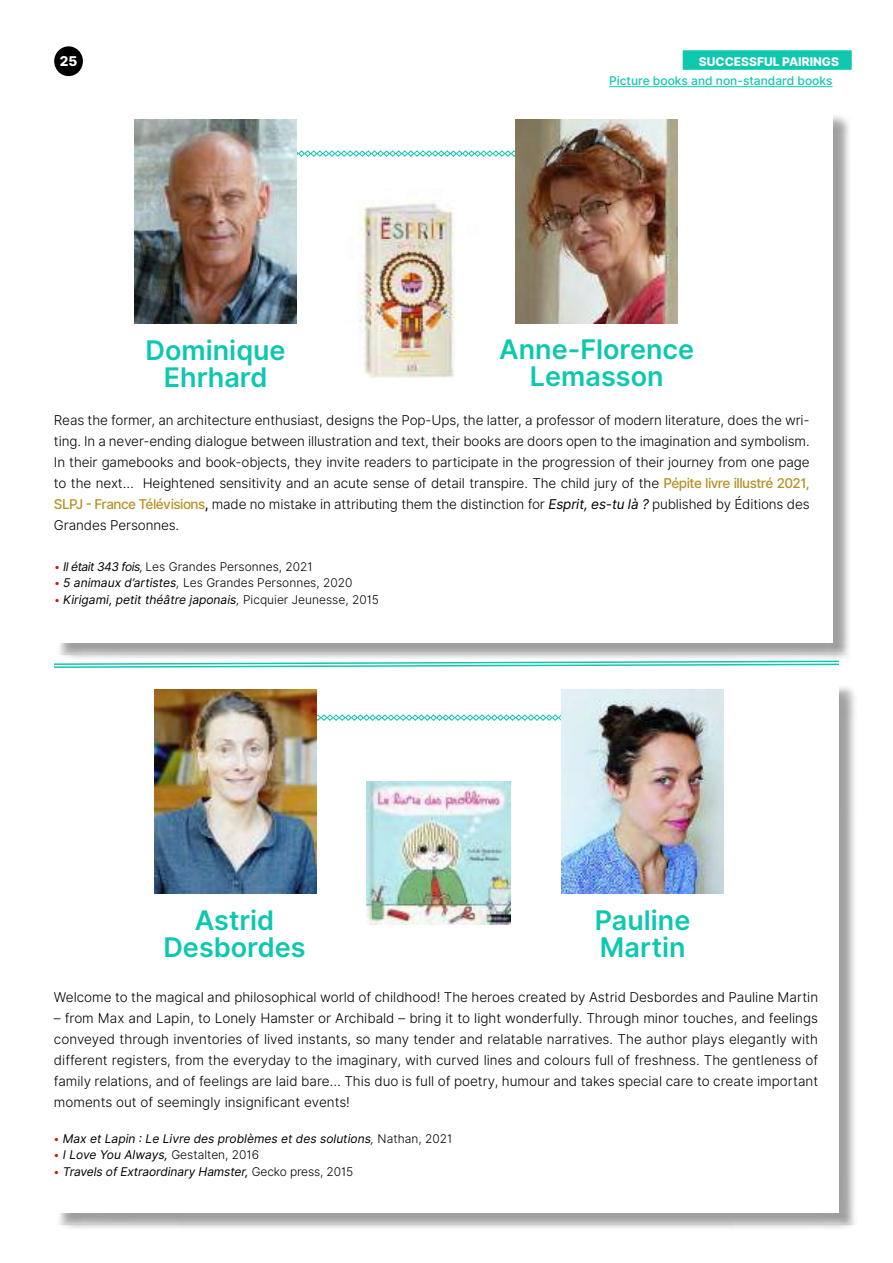
<style>
.page{position:relative;width:893px;height:1263px;background:#fff}
.page>*{position:absolute;margin:0;border:0;box-sizing:border-box;transform-origin:0 0}
.t1{font:600 27px/27px "Inter";color:#0dc8af;text-align:center}
.t2{font:13.5px/21px "Inter Light BETA";color:#000;text-align:justify}
.t3{font:800 13.5px "Inter";color:#fff}
.t4{font:italic 12px "Inter";color:#000}
.t5{font:12px "Inter Light BETA";color:#000}
.t6{font:500 12px "Inter";color:#0dc8af}
.t7{font:800 12px "Inter";color:#fff}
.s1{font-family:"Inter";font-weight:500;color:#b59025}
.s2{font-family:"Inter";font-weight:500}
.s3{font-family:"Inter";font-style:italic}
.s4{color:#cd1619}
.s5{font-family:"Inter Light Italic BETA"}
.s6{font-family:"Inter Light BETA";font-style:normal;color:#cd1619}
.s7{font-family:"Inter Light Italic BETA";font-style:normal}
.s8{font-family:"Inter Light BETA";font-style:normal}
</style>
<div class="page">
<div style="left:54px;top:46px;width:29px;height:30px;background:#000;border-radius:50%"></div>
<div style="left:57px;top:113px;width:795px;height:548px;background:#000;opacity:.38"></div>
<div style="left:54px;top:111px;width:779px;height:531px;background:#fff"></div>
<svg style="left:54px;top:660px;width:786px;height:8px"></svg>
<div style="left:56px;top:683px;width:801px;height:548px;background:#000;opacity:.38"></div>
<div style="left:54px;top:681px;width:785px;height:531px;background:#fff"></div>
<svg style="left:296px;top:150px;width:220px;height:7px"></svg>
<img style="left:135px;top:119px;width:161px;height:204px">
<img style="left:516px;top:119px;width:161px;height:204px">
<img style="left:358px;top:203px;width:97px;height:175px">
<svg style="left:316px;top:714px;width:246px;height:7px"></svg>
<img style="left:154px;top:689px;width:162px;height:204px">
<img style="left:562px;top:689px;width:161px;height:204px">
<img style="left:367px;top:781px;width:144px;height:144px">
<div style="left:683px;top:50px;width:169px;height:20px;background:#0dc8af"></div>
<hr style="left:609px;top:86px;width:224px;height:1px;background:#0dc8af">
<p class="t3" style="left:60px;top:51px;width:19px">25</p>
<p class="t7" style="left:699px;top:52px;width:142px">SUCCESSFUL PAIRINGS</p>
<p class="t6" style="left:609px;top:72px;width:225px">Picture books and non-standard books</p>
<h1 class="t1" style="left:146px;top:337px;width:142px">Dominique<br>Ehrhard</h1>
<h1 class="t1" style="left:499px;top:336px;width:196px">Anne-Florence<br>Lemasson</h1>
<p class="t2" style="left:54px;top:410px;width:757px">Reas the former, an architecture enthusiast, designs the Pop-Ups, the latter, a professor of modern literature, does the wri&shy;ting. In a never-ending dialogue between illustration and text, their books are doors open to the imagination and symbolism.<br>In their gamebooks and book-objects, they invite readers to participate in the progression of their journey from one page to the next… Heightened sensitivity and an acute sense of detail transpire. The child jury of the <span class="s1">Pépite livre illustré 2021, SLPJ - France Télévisions</span><span class="s2">,</span> made no mistake in attributing them the distinction for <span class="s3">Esprit, es-tu là ?</span> published by Éditions des Grandes Personnes.</p>
<p class="t5" style="left:54px;top:558px;width:260px"><span class="s4">•</span> <span class="s3">Il était 343 fois</span><span class="s5">,</span> Les Grandes Personnes, 2021</p>
<p class="t5" style="left:54px;top:574px;width:300px"><span class="s4">•</span> <span class="s3">5 animaux d’artistes</span><span class="s5">,</span> Les Grandes Personnes, 2020</p>
<p class="t4" style="left:54px;top:590px;width:326px"><span class="s6">•</span> Kirigami, petit théâtre japonais<span class="s7">,</span> <span class="s8">Picquier Jeunesse, 2015</span></p>
<h1 class="t1" style="left:163px;top:907px;width:144px">Astrid<br>Desbordes</h1>
<h1 class="t1" style="left:595px;top:907px;width:97px;text-align:left">Pauline<br>Martin</h1>
<p class="t2" style="left:54px;top:987px;width:766px">Welcome to the magical and philosophical world of childhood! The heroes created by Astrid Desbordes and Pauline Martin</p>
<p class="t2" style="left:54px;top:1008px;width:766px">– from Max and Lapin, to Lonely Hamster or Archibald – bring it to light wonderfully. Through minor touches, and feelings conveyed through inventories of lived instants, so many tender and relatable narratives. The author plays elegantly with different registers, from the everyday to the imaginary, with curved lines and colours full of freshness. The gentleness of family relations, and of feelings are laid bare… This duo is full of poetry, humour and takes special care to create important moments out of seemingly insignificant events!</p>
<p class="t4" style="left:54px;top:1130px;width:400px"><span class="s6">•</span> Max et Lapin : Le Livre des problèmes et des solutions<span class="s7">,</span> <span class="s8">Nathan, 2021</span></p>
<p class="t4" style="left:54px;top:1146px;width:207px"><span class="s6">•</span> I Love You Always, <span class="s8">Gestalten, 2016</span></p>
<p class="t4" style="left:54px;top:1163px;width:301px"><span class="s6">•</span> Travels of Extraordinary Hamster, <span class="s8">Gecko press, 2015</span></p>
</div>
